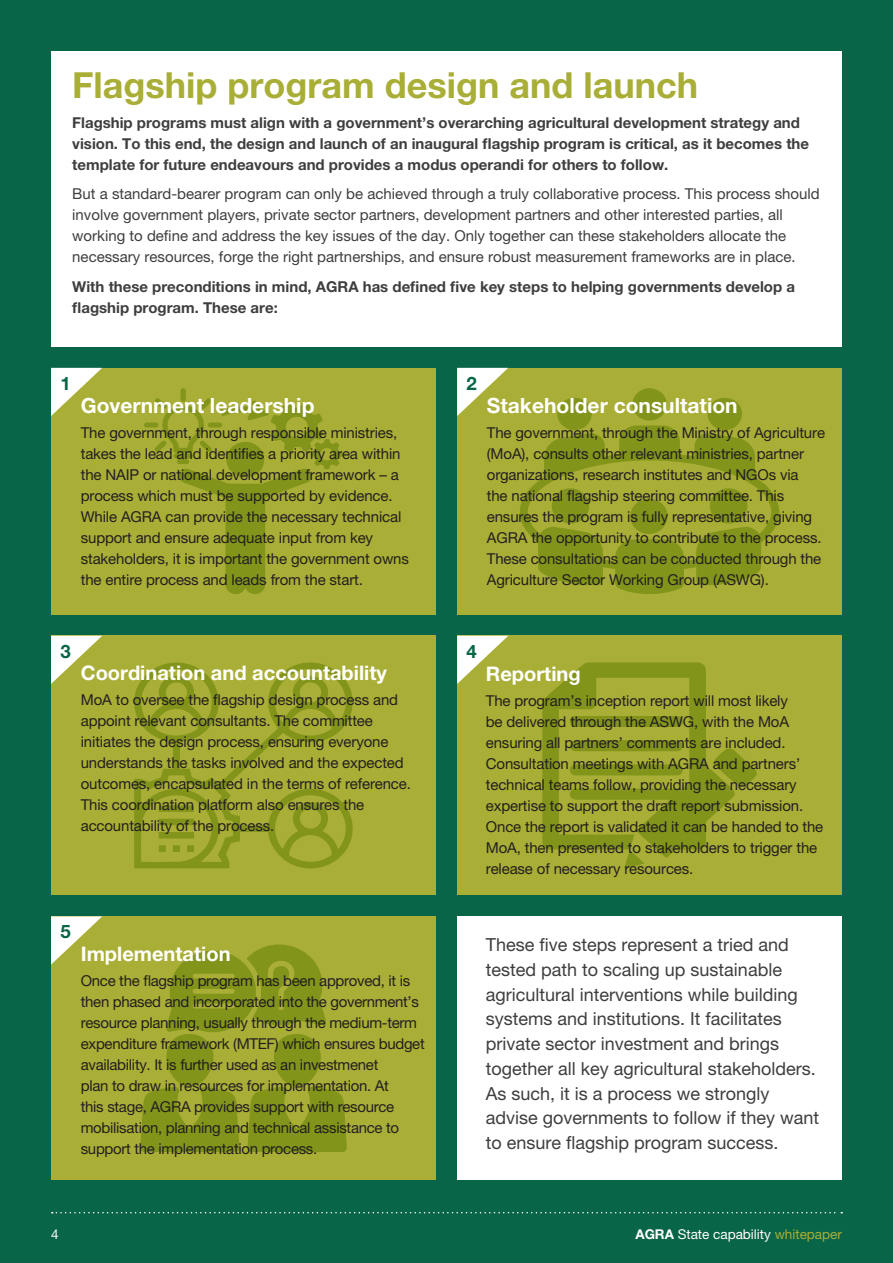
<style>
.page{position:relative;width:893px;height:1263px;background:#096547}
.page>*{position:absolute;margin:0;border:0;box-sizing:border-box;transform-origin:0 0}
.t1{font:700 36px "Helvetica Neue LT Pro";color:#a9ae36}
.t2{font:700 21px "Helvetica Neue LT Pro";color:#fff}
.t3{font:700 20.1px "Helvetica Neue LT Pro";color:#fff}
.t4{font:700 18.6px "Helvetica Neue LT Pro";color:#096547}
.t5{font:18px/24.8px "Helvetica Neue LT Pro";color:#3e3e3f}
.t6{font:15px/21px "Helvetica Neue LT Pro";letter-spacing:-.01em;color:#231f20}
.t7{font:15px/21px "Helvetica Neue LT Pro";color:#3e3e3f}
.t8{font:700 15px/21px "Helvetica Neue LT Pro";color:#3e3e3f}
.t9{font:13.5px "Helvetica Neue LT Pro";color:#fff}
.s1{font-weight:700}
.s2{color:#a9ae36}
</style>
<div class="page">
<div style="left:51px;top:368px;width:385px;height:246px;background:#a9ae36"></div>
<svg style="left:144px;top:388px;width:199px;height:206px"></svg>
<div style="left:457px;top:368px;width:385px;height:246px;background:#a9ae36"></div>
<svg style="left:520px;top:388px;width:259px;height:206px"></svg>
<div style="left:51px;top:636px;width:385px;height:259px;background:#a9ae36"></div>
<div style="left:457px;top:636px;width:385px;height:259px;background:#a9ae36"></div>
<svg style="left:134px;top:662px;width:219px;height:207px"></svg>
<div style="left:159px;top:805px;width:35px;height:7px;background:#83941b"></div>
<div style="left:159px;top:819px;width:35px;height:6px;background:#83941b"></div>
<div style="left:159px;top:832px;width:35px;height:6px;background:#83941b"></div>
<div style="left:159px;top:845px;width:7px;height:7px;background:#83941b"></div>
<div style="left:173px;top:845px;width:7px;height:7px;background:#83941b"></div>
<div style="left:187px;top:845px;width:7px;height:7px;background:#83941b"></div>
<svg style="left:542px;top:662px;width:215px;height:206px"></svg>
<div style="left:51px;top:916px;width:385px;height:264px;background:#a9ae36"></div>
<svg style="left:140px;top:944px;width:206px;height:207px"></svg>
<div style="left:457px;top:916px;width:385px;height:264px;background:#fff"></div>
<svg style="left:51px;top:368px;width:51px;height:48px"></svg>
<svg style="left:457px;top:368px;width:51px;height:48px"></svg>
<svg style="left:51px;top:636px;width:51px;height:48px"></svg>
<svg style="left:457px;top:636px;width:51px;height:48px"></svg>
<svg style="left:51px;top:916px;width:51px;height:48px"></svg>
<div style="left:51px;top:51px;width:791px;height:296px;background:#fff"></div>
<svg style="left:52px;top:1212px;width:790px;height:1px"></svg>
<h1 class="t1" style="left:72px;top:63px;width:627px">Flagship program design and launch</h1>
<p class="t8" style="left:72px;top:111px;width:738px">Flagship programs must align with a government’s overarching agricultural development strategy and vision. To this end, the design and launch of an inaugural flagship program is critical, as it becomes the template for future endeavours and provides a modus operandi for others to follow.</p>
<p class="t7" style="left:72px;top:183px;width:749px">But a standard-bearer program can only be achieved through a truly collaborative process. This process should involve government players, private sector partners, development partners and other interested parties, all working to define and address the key issues of the day. Only together can these stakeholders allocate the necessary resources, forge the right partnerships, and ensure robust measurement frameworks are in place.</p>
<p class="t8" style="left:72px;top:275px;width:724px">With these preconditions in mind, AGRA has defined five key steps to helping governments develop a flagship program. These are:</p>
<p class="t4" style="left:60px;top:372px;width:12px">1</p>
<p class="t4" style="left:466px;top:372px;width:12px">2</p>
<h2 class="t2" style="left:81px;top:392px;width:235px">Government leadership</h2>
<p class="t6" style="left:81px;top:422px;width:330px">The government, through responsible ministries, takes the lead and identifies a priority area within the NAIP or national development framework – a process which must be supported by evidence.<br>While AGRA can provide the necessary technical support and ensure adequate input from key stakeholders, it is important the government owns the entire process and leads from the start.</p>
<h2 class="t2" style="left:487px;top:392px;width:252px">Stakeholder consultation</h2>
<p class="t6" style="left:487px;top:422px;width:340px">The government, through the Ministry of Agriculture (MoA), consults other relevant ministries, partner organizations, research institutes and NGOs via<br>the national flagship steering committee. This ensures the program is fully representative, giving AGRA the opportunity to contribute to the process.<br>These consultations can be conducted through the Agriculture Sector Working Group (ASWG).</p>
<p class="t4" style="left:60px;top:640px;width:12px">3</p>
<p class="t4" style="left:466px;top:640px;width:12px">4</p>
<h3 class="t3" style="left:81px;top:660px;width:308px">Coordination and accountability</h3>
<p class="t6" style="left:81px;top:689px;width:332px">MoA to oversee the flagship design process and appoint relevant consultants. The committee initiates the design process, ensuring everyone understands the tasks involved and the expected outcomes, encapsulated in the terms of reference.<br>This coordination platform also ensures the accountability of the process.</p>
<h3 class="t3" style="left:486px;top:661px;width:96px">Reporting</h3>
<p class="t6" style="left:486px;top:690px;width:339px">The program’s inception report will most likely<br>be delivered through the ASWG, with the MoA ensuring all partners’ comments are included.<br>Consultation meetings with AGRA and partners’ technical teams follow, providing the necessary expertise to support the draft report submission.<br>Once the report is validated it can be handed to the MoA, then presented to stakeholders to trigger the release of necessary resources.</p>
<p class="t4" style="left:60px;top:920px;width:12px">5</p>
<h3 class="t3" style="left:81px;top:941px;width:151px">Implementation</h3>
<p class="t6" style="left:81px;top:970px;width:345px">Once the flagship program has been approved, it is then phased and incorporated into the government’s resource planning, usually through the medium-term expenditure framework (MTEF) which ensures budget availability. It is further used as an investmenet<br>plan to draw in resources for implementation. At<br>this stage, AGRA provides support with resource mobilisation, planning and technical assistance to support the implementation process.</p>
<p class="t5" style="left:486px;top:932px;width:335px">These five steps represent a tried and tested path to scaling up sustainable agricultural interventions while building systems and institutions. It facilitates private sector investment and brings together all key agricultural stakeholders.<br>As such, it is a process we strongly advise governments to follow if they want to ensure flagship program success.</p>
<p class="t9" style="left:51px;top:1226px;width:9px">4</p>
<p class="t9" style="left:635px;top:1226px;width:208px"><span class="s1">AGRA</span> State capability <span class="s2">whitepaper</span></p>
</div>
